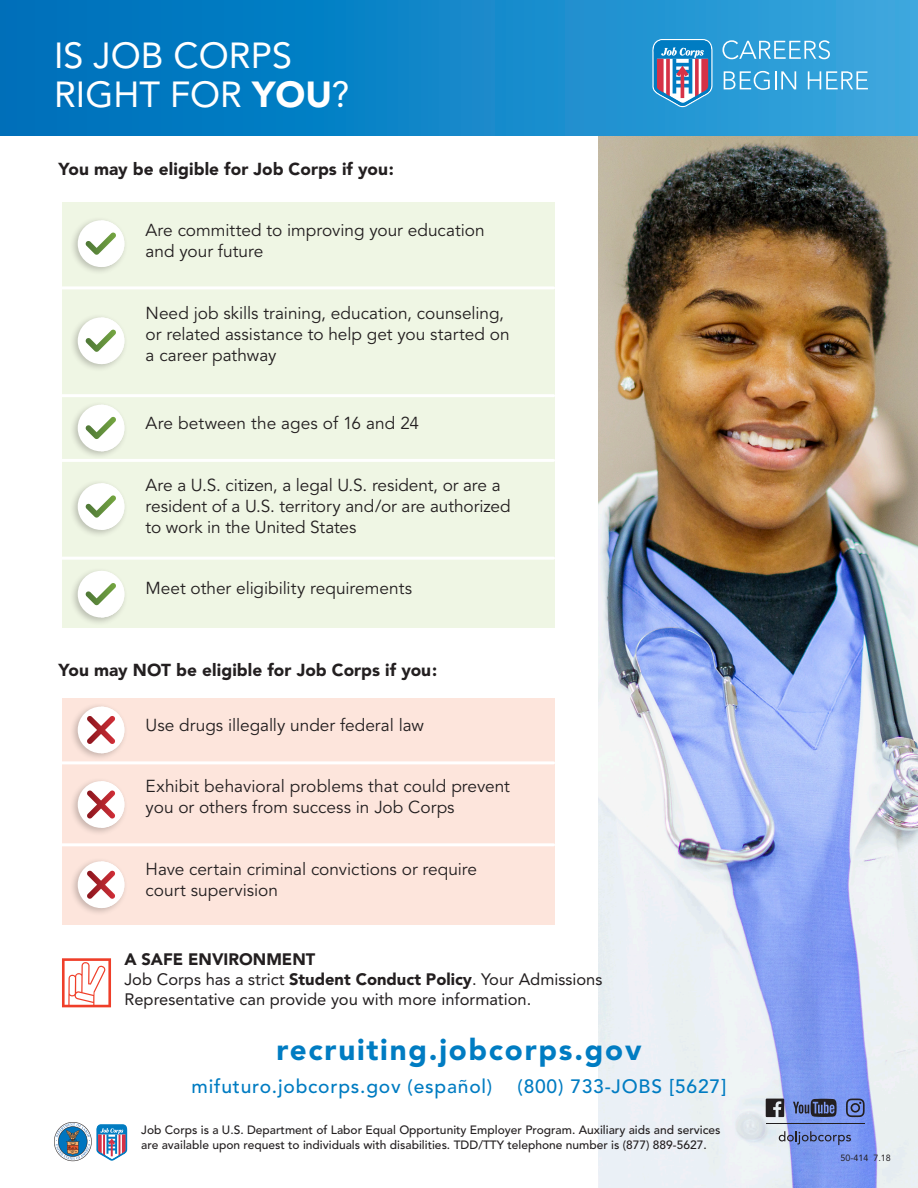
<style>
.page{position:relative;width:918px;height:1188px;background:#fff}
.page>*{position:absolute;margin:0;border:0;box-sizing:border-box;transform-origin:0 0}
.text{font:36px/39px "Avenir";color:#fff}
.t1{font:900 29.55px "Avenir";letter-spacing:.06em;color:#007cc2}
.t2{font:500 19.2px "Avenir";letter-spacing:.04em;color:#007cc2}
.body{font:17.25px/21px "Avenir";color:#231f20}
.body-2{font:900 17.25px "Avenir";letter-spacing:.005em;color:#231f20}
.text-2{font:16.5px/19.8px "Avenir";color:#231f20}
.body-3{font:500 12px/14.4px "Avenir";color:#231f20}
.body-4{font:9px "Avenir";color:#231f20}
.s1{font-weight:900}
</style>
<div class="page">
<img style="left:598px;top:135px;width:320px;height:1053px">
<div style="left:0;top:0;width:918px;height:135px;background:linear-gradient(to right,#006db8,#38a6dd)"></div>
<svg style="left:54px;top:1122px;width:73px;height:39px"></svg>
<hr style="left:766px;top:1123px;width:99px;height:1px;background:#231f20">
<svg style="left:766px;top:1099px;width:18px;height:18px"></svg>
<svg style="left:846px;top:1099px;width:19px;height:18px"></svg>
<svg style="left:793px;top:1099px;width:44px;height:18px"></svg>
<svg style="left:779px;top:1131px;width:72px;height:14px"></svg>
<svg style="left:62px;top:958px;width:49px;height:49px"></svg>
<svg style="left:652px;top:39px;width:61px;height:68px;background:#7292bb"></svg>
<svg style="left:722px;top:40px;width:108px;height:19px;background:#60b5e1"></svg>
<svg style="left:724px;top:71px;width:72px;height:19px"></svg>
<svg style="left:808px;top:71px;width:60px;height:18px"></svg>
<div style="left:63px;top:202px;width:492px;height:426px;background:#eff6e4"></div>
<div style="left:63px;top:698px;width:492px;height:226px;background:#fde5dc"></div>
<div style="left:69px;top:703px;width:59px;height:59px;background:#231f20;opacity:.25"></div>
<div style="left:78px;top:707px;width:46px;height:46px;background:#fff;border-radius:50%"></div>
<svg style="left:87px;top:707px;width:37px;height:46px"></svg>
<div style="left:69px;top:777px;width:59px;height:59px;background:#231f20;opacity:.25"></div>
<div style="left:78px;top:781px;width:46px;height:47px;background:#fff;border-radius:50%"></div>
<svg style="left:87px;top:781px;width:37px;height:47px"></svg>
<div style="left:69px;top:857px;width:59px;height:59px;background:#231f20;opacity:.25"></div>
<div style="left:78px;top:861px;width:46px;height:47px;background:#fff;border-radius:50%"></div>
<svg style="left:87px;top:861px;width:37px;height:47px"></svg>
<div style="left:69px;top:216px;width:59px;height:59px;background:#231f20;opacity:.25"></div>
<div style="left:78px;top:220px;width:46px;height:47px;background:#fff;border-radius:50%"></div>
<svg style="left:85px;top:220px;width:39px;height:47px"></svg>
<div style="left:69px;top:314px;width:59px;height:58px;background:#231f20;opacity:.25"></div>
<div style="left:78px;top:317px;width:46px;height:47px;background:#fff;border-radius:50%"></div>
<svg style="left:85px;top:317px;width:39px;height:47px"></svg>
<div style="left:69px;top:401px;width:59px;height:59px;background:#231f20;opacity:.25"></div>
<div style="left:78px;top:405px;width:46px;height:46px;background:#fff;border-radius:50%"></div>
<svg style="left:85px;top:405px;width:39px;height:46px"></svg>
<div style="left:69px;top:479px;width:59px;height:59px;background:#231f20;opacity:.25"></div>
<div style="left:78px;top:483px;width:46px;height:47px;background:#fff;border-radius:50%"></div>
<svg style="left:85px;top:483px;width:39px;height:47px"></svg>
<div style="left:69px;top:567px;width:59px;height:59px;background:#231f20;opacity:.25"></div>
<div style="left:78px;top:571px;width:46px;height:47px;background:#fff;border-radius:50%"></div>
<svg style="left:85px;top:571px;width:39px;height:47px"></svg>
<hr style="left:52px;top:286px;width:502px;height:3px;background:#fff">
<hr style="left:52px;top:394px;width:502px;height:3px;background:#fff">
<hr style="left:52px;top:459px;width:502px;height:3px;background:#fff">
<hr style="left:52px;top:557px;width:502px;height:3px;background:#fff">
<hr style="left:52px;top:761px;width:502px;height:3px;background:#fff">
<hr style="left:52px;top:843px;width:502px;height:3px;background:#fff">
<p class="text" style="left:54px;top:36px;width:297px">IS JOB CORPS<br>RIGHT FOR <span class="s1">YOU</span>?</p>
<p class="body-2" style="left:59px;top:158px;width:337px">You may be eligible for Job Corps if you:</p>
<p class="body" style="left:146px;top:220px;width:341px">Are committed to improving your education and your future</p>
<p class="body" style="left:146px;top:303px;width:366px">Need job skills training, education, counseling, or related assistance to help get you started on a career pathway</p>
<p class="body" style="left:146px;top:413px;width:275px">Are between the ages of 16 and 24</p>
<p class="body" style="left:146px;top:475px;width:367px">Are a U.S. citizen, a legal U.S. resident, or are a resident of a U.S. territory and/or are authorized to work in the United States</p>
<p class="body" style="left:146px;top:578px;width:268px">Meet other eligibility requirements</p>
<p class="body-2" style="left:59px;top:659px;width:380px">You may NOT be eligible for Job Corps if you:</p>
<p class="body" style="left:146px;top:715px;width:280px">Use drugs illegally under federal law</p>
<p class="body" style="left:146px;top:776px;width:366px">Exhibit behavioral problems that could prevent you or others from success in Job Corps</p>
<p class="body" style="left:146px;top:859px;width:333px">Have certain criminal convictions or require court supervision</p>
<p class="text-2" style="left:124px;top:950px;width:480px"><span class="s1">A SAFE ENVIRONMENT<br></span>Job Corps has a strict <span class="s1">Student Conduct Policy</span>. Your Admissions<br>Representative can provide you with more information.</p>
<p class="t1" style="left:277px;top:1032px;width:366px">recruiting.jobcorps.gov</p>
<p class="t2" style="left:192px;top:1075px;width:302px">mifuturo.jobcorps.gov (español)</p>
<p class="t2" style="left:518px;top:1075px;width:210px">(800) 733-JOBS [5627]</p>
<p class="body-3" style="left:141px;top:1123px;width:581px">Job Corps is a U.S. Department of Labor Equal Opportunity Employer Program. Auxiliary aids and services are available upon request to individuals with disabilities. TDD/TTY telephone number is (877) 889-5627.</p>
<p class="body-4" style="left:840px;top:1153px;width:52px">50-414 7.18</p>
</div>
